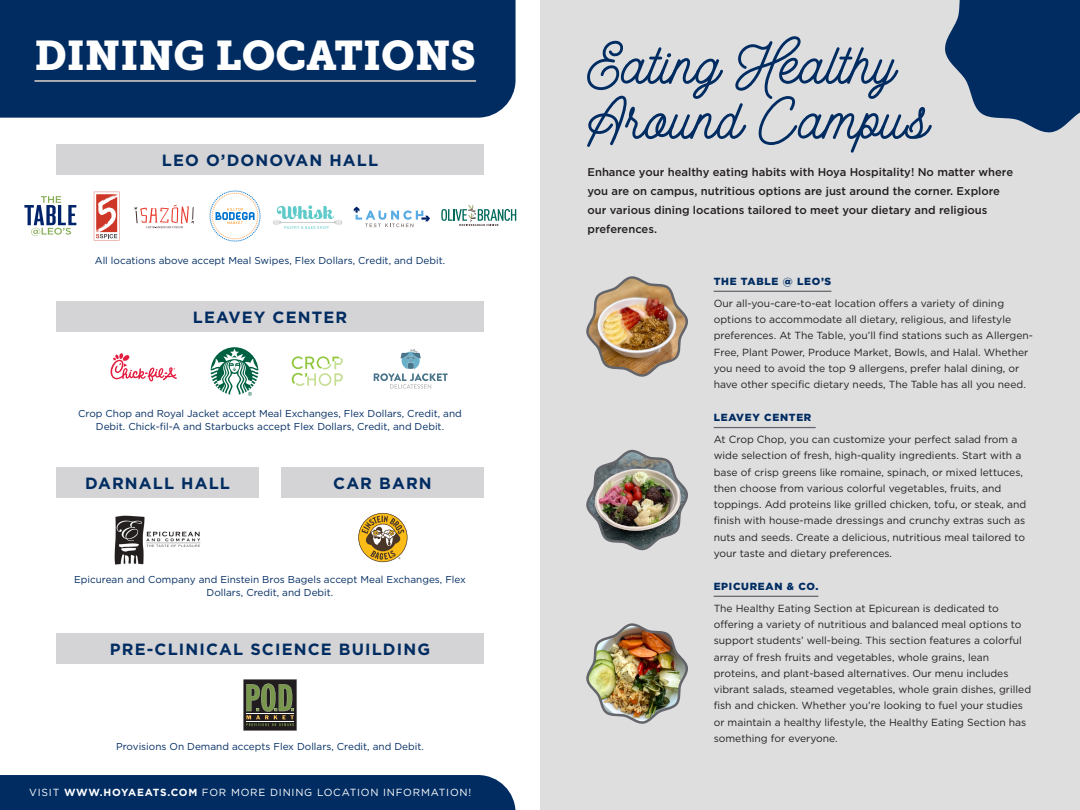
<style>
.page{position:relative;width:1080px;height:810px;background:#fff}
.page>*{position:absolute;margin:0;border:0;box-sizing:border-box;transform-origin:0 0}
.t1{font:700 70px "Hustle Script";color:#002c62}
.t2{font:41.25px "Museo Slab 900";color:#fff}
.t3{font:700 16.25px "Gotham HTF";letter-spacing:.07em;color:#002c62}
.t4{font:500 11.25px/18.8px "Gotham HTF";color:#231f20}
.t5{font:10.25px/16.2px "Gotham HTF";color:#231f20}
.t6{font:10.25px "Gotham HTF";letter-spacing:.075em;color:#fff}
.t7{font:900 10.25px "Gotham HTF";letter-spacing:.07em;color:#002c62}
.t8{font:10px/12.5px "Gotham HTF";color:#002c62;text-align:center}
.s1{font-weight:700}
</style>
<div class="page">
<div style="left:540px;top:0;width:540px;height:810px;background:#dededf"></div>
<hr style="left:714px;top:291px;width:117px;height:1px;background:#63656a">
<hr style="left:714px;top:427px;width:102px;height:1px;background:#63656a">
<hr style="left:714px;top:596px;width:104px;height:1px;background:#63656a">
<div style="left:56px;top:144px;width:428px;height:31px;background:#d4d3d5"></div>
<div style="left:56px;top:301px;width:428px;height:31px;background:#d4d3d5"></div>
<div style="left:56px;top:467px;width:203px;height:31px;background:#d4d3d5"></div>
<div style="left:281px;top:467px;width:203px;height:31px;background:#d4d3d5"></div>
<div style="left:56px;top:634px;width:428px;height:30px;background:#d4d3d5"></div>
<svg style="left:94px;top:192px;width:25px;height:48px"></svg>
<svg style="left:209px;top:190px;width:52px;height:52px"></svg>
<svg style="left:134px;top:205px;width:60px;height:23px"></svg>
<svg style="left:354px;top:207px;width:76px;height:20px"></svg>
<svg style="left:441px;top:205px;width:75px;height:21px"></svg>
<svg style="left:273px;top:205px;width:69px;height:24px"></svg>
<svg style="left:110px;top:353px;width:67px;height:29px"></svg>
<svg style="left:211px;top:347px;width:47px;height:49px"></svg>
<svg style="left:292px;top:356px;width:51px;height:30px"></svg>
<svg style="left:374px;top:349px;width:74px;height:40px"></svg>
<svg style="left:243px;top:679px;width:54px;height:52px;background:#525740"></svg>
<svg style="left:358px;top:513px;width:50px;height:49px"></svg>
<img style="left:114px;top:515px;width:87px;height:50px">
<div style="left:0;top:0;width:516px;height:118px;background:#002c62"></div>
<div style="left:0;top:775px;width:516px;height:35px;background:#002c62"></div>
<svg style="left:24px;top:196px;width:52px;height:40px"></svg>
<hr style="left:34px;top:80px;width:442px;height:2px;background:#b3b1b3">
<img style="left:586px;top:276px;width:102px;height:101px">
<img style="left:586px;top:449px;width:102px;height:102px">
<img style="left:586px;top:623px;width:102px;height:101px">
<svg style="left:945px;top:0;width:135px;height:133px"></svg>
<p class="t2" style="left:34px;top:31px;width:443px">DINING LOCATIONS</p>
<p class="t3" style="left:162px;top:151px;width:218px">LEO O’DONOVAN HALL</p>
<p class="t8" style="left:95px;top:254px;width:352px">All locations above accept Meal Swipes, Flex Dollars, Credit, and Debit.</p>
<p class="t3" style="left:193px;top:308px;width:156px">LEAVEY CENTER</p>
<p class="t8" style="left:78px;top:407px;width:385px">Crop Chop and Royal Jacket accept Meal Exchanges, Flex Dollars, Credit, and<br>Debit. Chick-fil-A and Starbucks accept Flex Dollars, Credit, and Debit.</p>
<p class="t3" style="left:85px;top:474px;width:146px">DARNALL HALL</p>
<p class="t3" style="left:333px;top:474px;width:100px">CAR BARN</p>
<p class="t8" style="left:74px;top:573px;width:393px">Epicurean and Company and Einstein Bros Bagels accept Meal Exchanges, Flex<br>Dollars, Credit, and Debit.</p>
<p class="t3" style="left:110px;top:640px;width:322px">PRE-CLINICAL SCIENCE BUILDING</p>
<p class="t8" style="left:116px;top:740px;width:309px">Provisions On Demand accepts Flex Dollars, Credit, and Debit.</p>
<p class="t6" style="left:29px;top:787px;width:443px">VISIT <span class="s1">WWW.HOYAEATS.COM</span> FOR MORE DINING LOCATION INFORMATION!</p>
<p class="t1" style="left:588px;top:27px;width:310px">Eating Healthy</p>
<p class="t1" style="left:588px;top:82px;width:343px">Around Campus</p>
<p class="t4" style="left:588px;top:163px;width:427px">Enhance your healthy eating habits with Hoya Hospitality! No matter where you are on campus, nutritious options are just around the corner. Explore our various dining locations tailored to meet your dietary and religious preferences.</p>
<p class="t7" style="left:714px;top:275px;width:119px">THE TABLE @ LEO’S</p>
<p class="t5" style="left:714px;top:295px;width:321px">Our all-you-care-to-eat location offers a variety of dining options to accommodate all dietary, religious, and lifestyle preferences. At The Table, you’ll find stations such as Allergen-Free, Plant Power, Produce Market, Bowls, and Halal. Whether you need to avoid the top 9 allergens, prefer halal dining, or have other specific dietary needs, The Table has all you need.</p>
<p class="t7" style="left:714px;top:412px;width:99px">LEAVEY CENTER</p>
<p class="t5" style="left:714px;top:431px;width:314px">At Crop Chop, you can customize your perfect salad from a wide selection of fresh, high-quality ingredients. Start with a base of crisp greens like romaine, spinach, or mixed lettuces, then choose from various colorful vegetables, fruits, and toppings. Add proteins like grilled chicken, tofu, or steak, and finish with house-made dressings and crunchy extras such as nuts and seeds. Create a delicious, nutritious meal tailored to your taste and dietary preferences.</p>
<p class="t7" style="left:714px;top:581px;width:106px">EPICUREAN &amp; CO.</p>
<p class="t5" style="left:714px;top:600px;width:319px">The Healthy Eating Section at Epicurean is dedicated to offering a variety of nutritious and balanced meal options to support students’ well-being. This section features a colorful array of fresh fruits and vegetables, whole grains, lean proteins, and plant-based alternatives. Our menu includes vibrant salads, steamed vegetables, whole grain dishes, grilled fish and chicken. Whether you’re looking to fuel your studies or maintain a healthy lifestyle, the Healthy Eating Section has something for everyone.</p>
</div>
